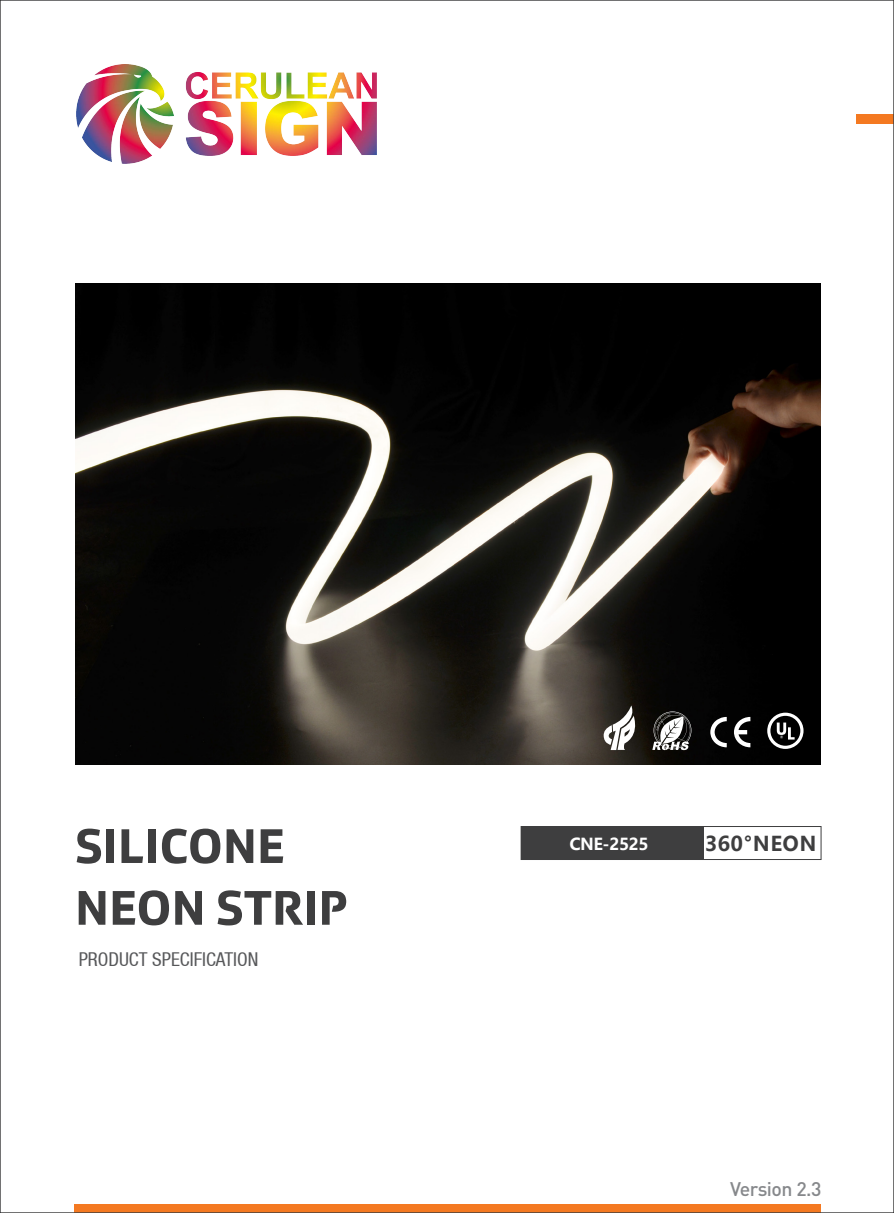
<style>
.page{position:relative;width:894px;height:1213px;background:#fff}
.page>*{position:absolute;margin:0;border:0;box-sizing:border-box;transform-origin:0 0}
.t1{font:700 50.1px/61.8px "SRGSSR Type Display";color:#3e3e3f}
.t2{font:700 20.25px "Microsoft Ya Hei";letter-spacing:.025em;color:#3e3e3f}
.t3{font:500 19.5px "DIN";letter-spacing:-.025em;color:#86888b}
.t4{font:condensed 19.05px "Helvetica Neue LT";color:#57585a}
.t5{font:700 16.35px "Microsoft Ya Hei";letter-spacing:-.025em;color:#fff}
</style>
<div class="page">
<div style="left:520px;top:826px;width:301px;height:34px;border:1px solid #3e3e3f"></div>
<div style="left:521px;top:826px;width:182px;height:33px;background:#3e3e3f"></div>
<img style="left:76px;top:284px;width:744px;height:481px">
<div style="left:856px;top:114px;width:37px;height:9px;background:#f47921"></div>
<div style="left:74px;top:1204px;width:746px;height:9px;background:#f47921"></div>
<svg style="left:603px;top:705px;width:36px;height:45px"></svg>
<svg style="left:733px;top:717px;width:17px;height:30px"></svg>
<svg style="left:767px;top:713px;width:36px;height:36px"></svg>
<svg style="left:652px;top:711px;width:39px;height:39px"></svg>
<svg style="left:710px;top:717px;width:16px;height:30px"></svg>
<img style="left:76px;top:65px;width:301px;height:98px">
<h1 class="t1" style="left:75px;top:814px;width:274px">SILICONE<br>NEON STRIP</h1>
<p class="t5" style="left:569px;top:832px;width:81px">CNE-2525</p>
<p class="t2" style="left:704px;top:829px;width:114px">360°NEON</p>
<p class="t4" style="left:79px;top:948px;width:181px">PRODUCT SPECIFICATION</p>
<p class="t3" style="left:730px;top:1176px;width:93px">Version 2.3</p>
</div>
